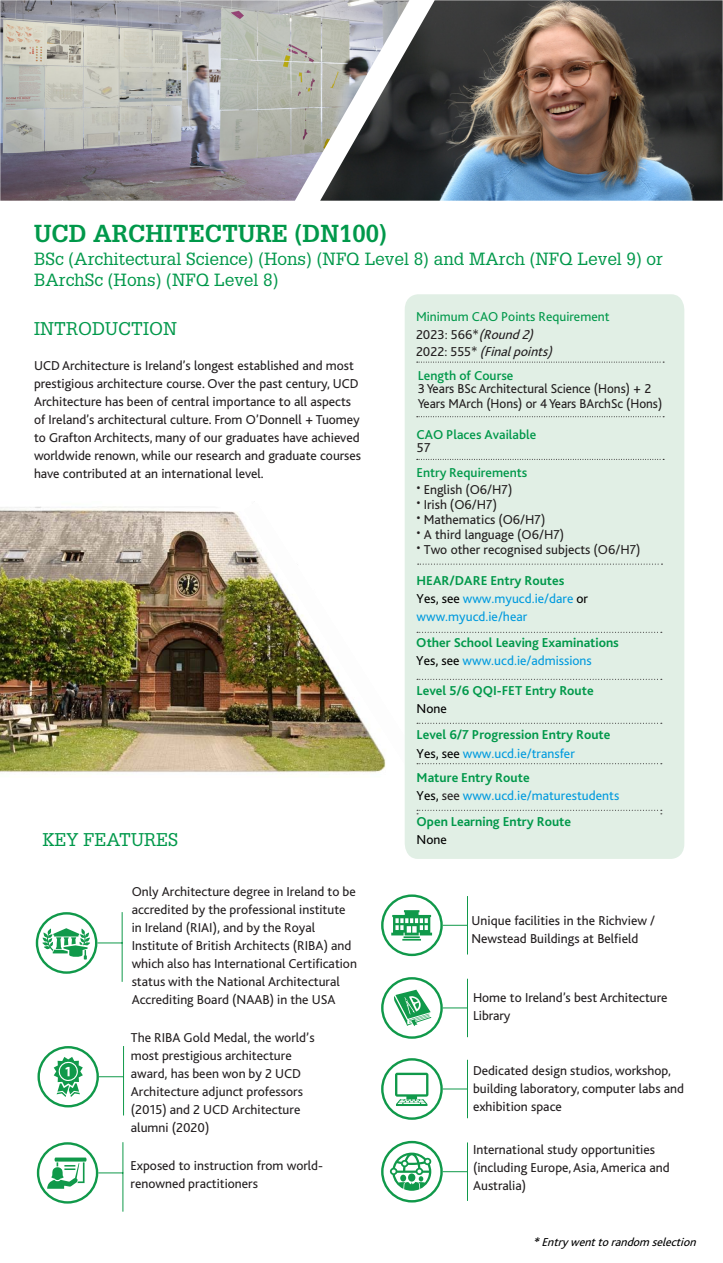
<style>
.page{position:relative;width:723px;height:1263px;background:#fff}
.page>*{position:absolute;margin:0;border:0;box-sizing:border-box;transform-origin:0 0}
.t1{font:700 24px "Glypha";color:#00984a}
.t2{font:18px "Glypha";color:#00984a}
.t3{font:17.25px/20.7px "Glypha";color:#00984a}
.t4{font:13.5px/18px "Bliss";color:#231f20}
.t5{font:13.5px/18px "Bliss 2";color:#231f20}
.t6{font:700 13.5px/18.1px "Bliss 2";color:#00984a}
.t7{font:13.5px/18.1px "Bliss 2";color:#009ade}
.t8{font:13.5px/17.5px "Bliss 2";color:#00984a}
.t9{font:500 13.5px "Bliss 2";color:#00984a}
.t10{font:13.5px "Bliss 2";color:#000}
.t11{font:italic 12px "Bliss 2";color:#000}
.s1{color:#231f20}
.s2{font-style:italic;color:#231f20}
.s3{font-family:"Bliss 2"}
.s4{font-family:"Bliss"}
.s5{font-weight:700;color:#00984a}
.s6{color:#000}
.s7{font-weight:400;color:#000}
.s8{font-weight:400;color:#009ade}
.s9{font-weight:700}
</style>
<div class="page">
<svg style="left:98px;top:1172px;width:25px;height:1px"></svg>
<hr style="left:123px;top:1142px;width:1px;height:70px;background:#10994a">
<div style="left:37px;top:1142px;width:61px;height:61px;border:2px solid #10994a;border-radius:50%"></div>
<svg style="left:47px;top:1157px;width:40px;height:32px"></svg>
<svg style="left:99px;top:1076px;width:24px;height:1px"></svg>
<hr style="left:123px;top:1046px;width:1px;height:69px;background:#10994a">
<div style="left:37px;top:1046px;width:62px;height:61px;border:2px solid #10994a;border-radius:50%"></div>
<svg style="left:54px;top:1057px;width:29px;height:40px"></svg>
<svg style="left:97px;top:942px;width:25px;height:1px"></svg>
<hr style="left:122px;top:912px;width:1px;height:70px;background:#10994a">
<div style="left:36px;top:912px;width:61px;height:62px;border:2px solid #10994a;border-radius:50%"></div>
<svg style="left:42px;top:928px;width:48px;height:33px"></svg>
<svg style="left:443px;top:1007px;width:24px;height:1px"></svg>
<hr style="left:467px;top:979px;width:1px;height:58px;background:#10994a">
<div style="left:381px;top:977px;width:62px;height:62px;border:2px solid #10994a;border-radius:50%"></div>
<svg style="left:394px;top:990px;width:37px;height:36px"></svg>
<svg style="left:443px;top:1088px;width:24px;height:1px"></svg>
<hr style="left:467px;top:1060px;width:1px;height:58px;background:#10994a">
<div style="left:381px;top:1058px;width:62px;height:62px;border:2px solid #10994a;border-radius:50%"></div>
<svg style="left:395px;top:1073px;width:33px;height:33px"></svg>
<svg style="left:443px;top:1171px;width:24px;height:1px"></svg>
<hr style="left:467px;top:1142px;width:1px;height:59px;background:#10994a">
<div style="left:381px;top:1141px;width:62px;height:61px;border:2px solid #10994a;border-radius:50%"></div>
<svg style="left:390px;top:1152px;width:41px;height:39px"></svg>
<svg style="left:443px;top:925px;width:24px;height:1px"></svg>
<hr style="left:467px;top:896px;width:1px;height:58px;background:#10994a">
<div style="left:381px;top:894px;width:62px;height:62px;border:2px solid #10994a;border-radius:50%"></div>
<svg style="left:391px;top:910px;width:41px;height:30px"></svg>
<img style="left:0;top:506px;width:244px;height:266px">
<img style="left:244px;top:526px;width:142px;height:247px">
<div style="left:405px;top:294px;width:279px;height:565px;background:#e1efe5"></div>
<svg style="left:417px;top:362px;width:247px;height:1px"></svg>
<svg style="left:417px;top:416px;width:247px;height:1px"></svg>
<svg style="left:417px;top:459px;width:247px;height:1px"></svg>
<svg style="left:418px;top:564px;width:244px;height:1px"></svg>
<svg style="left:417px;top:632px;width:245px;height:1px"></svg>
<svg style="left:417px;top:679px;width:245px;height:1px"></svg>
<svg style="left:417px;top:723px;width:245px;height:1px"></svg>
<svg style="left:417px;top:763px;width:245px;height:1px"></svg>
<svg style="left:417px;top:810px;width:245px;height:4px"></svg>
<img style="left:0;top:0;width:320px;height:201px">
<img style="left:320px;top:0;width:403px;height:201px">
<h1 class="t1" style="left:34px;top:218px;width:354px">UCD ARCHITECTURE (DN100)</h1>
<p class="t3" style="left:34px;top:248px;width:630px">BSc (Architectural Science) (Hons) (NFQ Level 8) and MArch (NFQ Level 9) or<br>BArchSc (Hons) (NFQ Level 8)</p>
<p class="t8" style="left:416px;top:307px;width:195px">Minimum CAO Points Requirement<br><span class="s1">2023: 566*</span><span class="s2">(Round2)<br></span><span class="s1">2 0 2 2 : 5 5 5 *</span> <span class="s2">(Finalpoints)</span></p>
<p class="t9" style="left:418px;top:367px;width:97px">Length of Course</p>
<p class="t4" style="left:418px;top:381px;width:246px;line-height:15px">3 Years BSc Architectural Science (Hons) + 2<br>Years MArch (Hons) or 4 Years BArchSc (Hons)</p>
<p class="t9" style="left:416px;top:426px;width:121px">CAO Places Available</p>
<p class="t4" style="left:416px;top:438px;width:16px">57</p>
<p class="t9" style="left:416px;top:464px;width:112px">Entry Requirements</p>
<p class="t4" style="left:416px;top:480px;width:6px;line-height:15px;text-align:justify">• • • • •</p>
<p class="t4" style="left:424px;top:481px;width:90px">English <span class="s3">(O6/H7)</span></p>
<h2 class="t2" style="left:34px;top:317px;width:145px">INTRODUCTION</h2>
<p class="t4" style="left:34px;top:357px;width:329px">UCD Architecture is Ireland’s longest established and most prestigious architecture course. Over the past century, UCD Architecture has been of central importance to all aspects of Ireland’s architectural culture. From O’Donnell + Tuomey to Grafton Architects, many of our graduates have achieved worldwide renown, while our research and graduate courses have contributed at an international level.</p>
<p class="t5" style="left:424px;top:495px;width:75px"><span class="s4">Irish</span> (O6/H7)</p>
<p class="t4" style="left:424px;top:512px;width:218px;line-height:15px">Mathematics <span class="s3">(O6/H7)<br></span>A third language <span class="s3">(O6/H7)<br></span>Two other recognised subjects <span class="s3">(O6/H7)</span></p>
<p class="t7" style="left:416px;top:571px;width:173px"><span class="s5">HEAR/DARE Entry Routes<br></span><span class="s6">Yes, see</span> www.myucd.ie/dare <span class="s6">or </span>www.myucd.ie/hear</p>
<p class="t6" style="left:416px;top:633px;width:204px">Other School Leaving Examinations<br><span class="s7">Yes, see</span> <span class="s8">www.ucd.ie/admissions</span></p>
<p class="t6" style="left:416px;top:681px;width:179px">Level 5/6 QQI-FET Entry Route</p>
<p class="t10" style="left:416px;top:700px;width:32px">None</p>
<p class="t6" style="left:416px;top:725px;width:195px">Level 6/7 Progression Entry Route<br><span class="s7">Yes, see</span> <span class="s8">www.ucd.ie/transfer</span></p>
<p class="t7" style="left:416px;top:768px;width:204px"><span class="s5">Mature Entry Route<br></span><span class="s6">Yes,</span> <span class="s1">see</span> www.ucd.ie/maturestudents</p>
<p class="t6" style="left:416px;top:812px;width:156px">Open Learning Entry Route</p>
<p class="t10" style="left:416px;top:831px;width:32px">None</p>
<h2 class="t2" style="left:43px;top:828px;width:137px">KEY FEATURES</h2>
<p class="t5" style="left:132px;top:882px;width:227px">Only Architecture degree in Ireland to be accredited by the professional institute in Ireland (RIAI), and by the Royal Institute of British Architects (RIBA) and which also has International Certification status with the National Architectural Accrediting Board (NAAB) in the USA</p>
<p class="t5" style="left:131px;top:1028px;width:185px">The RIBA Gold Medal, the world’s most prestigious architecture award, has been won by 2 UCD<br>Architecture adjunct professors (2015) and 2 UCD Architecture alumni (2020)</p>
<p class="t4" style="left:131px;top:1156px;width:194px">Exposed to instruction from world-</p>
<p class="t5" style="left:131px;top:1174px;width:129px"><span class="s4">renowned</span> practitioners</p>
<p class="t4" style="left:471px;top:912px;width:185px">Unique facilities in the Richview /<br>Newstead Buildings at Belfield</p>
<p class="t4" style="left:473px;top:989px;width:196px">Home to Ireland’s best Architecture<br>Library</p>
<p class="t4" style="left:473px;top:1062px;width:213px">Dedicated design studios, workshop, building laboratory, computer labs and exhibition space</p>
<p class="t4" style="left:473px;top:1141px;width:198px">International study opportunities (including Europe, Asia, America and<br>Australia)</p>
<p class="t11" style="left:533px;top:1234px;width:168px"><span class="s9">*</span>Entry wenttorandom selection</p>
</div>
